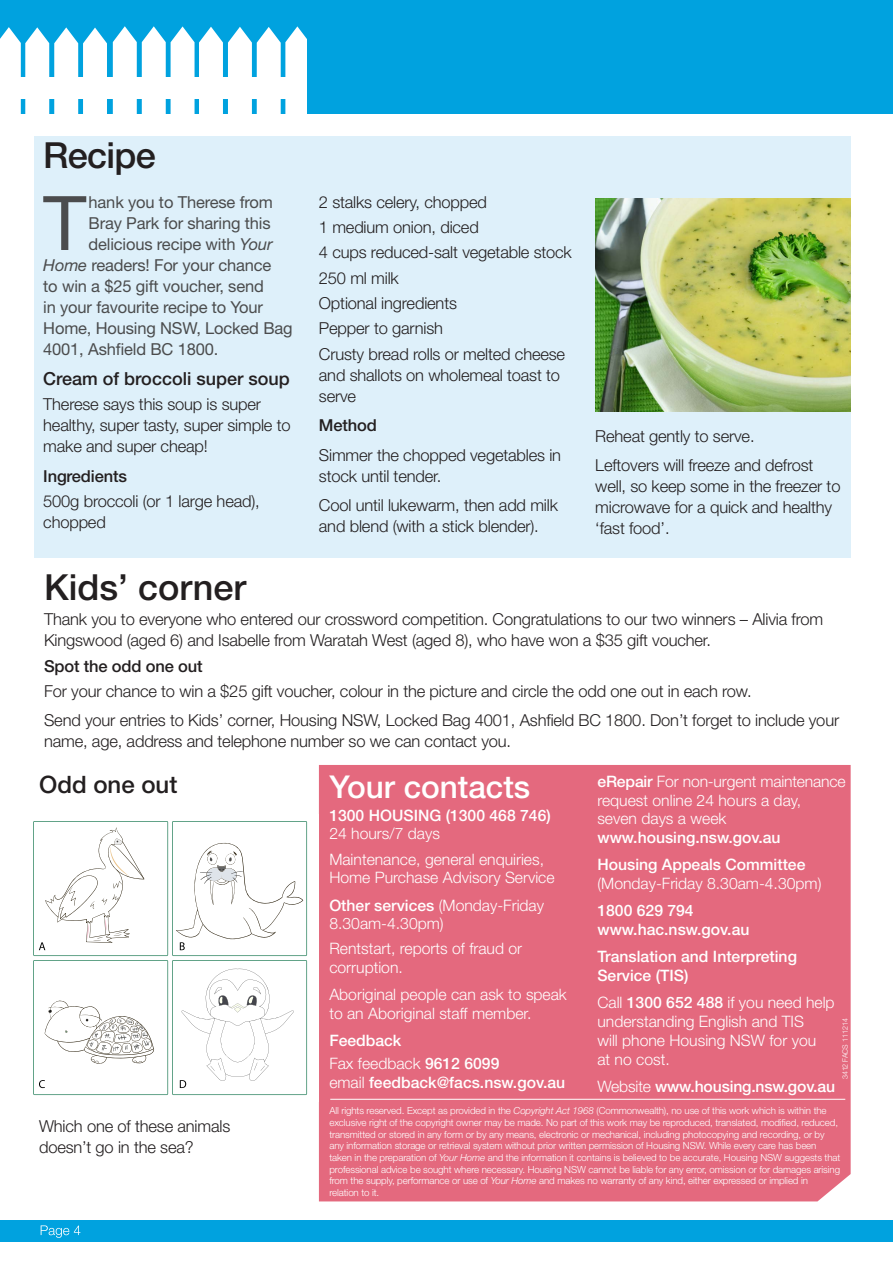
<style>
.page{position:relative;width:893px;height:1263px;background:#fff}
.page>*{position:absolute;margin:0;border:0;box-sizing:border-box;transform-origin:0 0}
.First_para{font:75.3px "Helvetica Neue LT";color:#4b4c4d}
.Head1{font:500 36px "Helvetica Neue LT";color:#231f20}
.t1{font:500 31.5px "Helvetica Neue LT";color:#fff}
.Head_2{font:500 24px "Helvetica Neue LT";color:#231f20}
.Head_3{font:500 18px "Helvetica Neue LT";color:#231f20}
.Body_copy{font:300 16.5px/21px "Helvetica Neue LT";letter-spacing:-.01em;color:#231f20}
.First_para-2{font:16.5px "Helvetica Neue LT";letter-spacing:-.01em;color:#4b4c4d}
.Body_copy-2{font:500 16.5px "Helvetica Neue LT";letter-spacing:-.01em;color:#231f20}
.Body_2{font:300 15.75px/18.8px "Helvetica Neue LT";color:#fff}
.Body_2-2{font:500 15.75px/18.8px "Helvetica Neue LT";color:#fff}
.Body_copy-3{font:300 9.75px/11.7px "Helvetica Neue LT";letter-spacing:-.01em;color:#fff}
.Body_3{font:300 7.5px "Helvetica Neue LT";color:#fff;scale:.95 1}
.s1{font-style:italic}
.s2{font-weight:300}
.s3{font-weight:500}
</style>
<div class="page">
<div style="left:34px;top:136px;width:817px;height:422px;background:#def0fa"></div>
<div style="left:0;top:1220px;width:893px;height:22px;background:#00a2df"></div>
<div style="left:0;top:0;width:893px;height:114px;background:#00a2df"></div>
<svg style="left:0;top:27px;width:107px;height:87px"></svg>
<svg style="left:113px;top:26px;width:194px;height:88px"></svg>
<div style="left:0;top:78px;width:307px;height:21px;background:#fff"></div>
<div style="left:319px;top:765px;width:532px;height:436px;background:#e4697e"></div>
<svg style="left:41px;top:1225px;width:39px;height:13px"></svg>
<hr style="left:330px;top:1099px;width:515px;height:1px;background:#fff">
<img style="left:595px;top:198px;width:255px;height:214px">
<svg style="left:33px;top:821px;width:274px;height:274px"></svg>
<p class="Head1" style="left:43px;top:134px;width:114px">Recipe</p>
<p class="First_para" style="left:43px;top:178px;width:45px">T</p>
<p class="First_para-2" style="left:89px;top:192px;width:186px">hank you to Therese from</p>
<p class="First_para-2" style="left:89px;top:213px;width:183px">Bray Park for sharing this</p>
<p class="First_para-2" style="left:89px;top:234px;width:186px">delicious recipe with <span class="s1">Your</span></p>
<p class="First_para-2" style="left:43px;top:255px;width:230px"><span class="s1">Home</span> readers! For your chance</p>
<p class="First_para-2" style="left:43px;top:276px;width:222px">to win a $25 gift voucher, send</p>
<p class="First_para-2" style="left:43px;top:297px;width:221px">in your favourite recipe to Your</p>
<p class="First_para-2" style="left:43px;top:318px;width:251px">Home, Housing NSW, Locked Bag</p>
<p class="First_para-2" style="left:43px;top:339px;width:177px">4001, Ashfield BC 1800.</p>
<p class="Head_3" style="left:43px;top:368px;width:248px">Cream of broccoli super soup</p>
<p class="Body_copy" style="left:43px;top:394px;width:249px">Therese says this soup is super healthy, super tasty, super simple to make and super cheap!</p>
<p class="Body_copy-2" style="left:43px;top:466px;width:85px">Ingredients</p>
<p class="Body_copy" style="left:43px;top:490px;width:218px">500g broccoli (or 1 large head), chopped</p>
<p class="Body_copy" style="left:319px;top:191px;width:169px">2 stalks celery, chopped</p>
<p class="Body_copy" style="left:319px;top:216px;width:161px">1 medium onion, diced</p>
<p class="Body_copy" style="left:319px;top:242px;width:254px">4 cups reduced-salt vegetable stock</p>
<p class="Body_copy" style="left:319px;top:267px;width:81px">250 ml milk</p>
<p class="Body_copy" style="left:319px;top:292px;width:140px">Optional ingredients</p>
<p class="Body_copy" style="left:319px;top:318px;width:126px">Pepper to garnish</p>
<p class="Body_copy" style="left:319px;top:343px;width:248px">Crusty bread rolls or melted cheese and shallots on wholemeal toast to serve</p>
<p class="Body_copy-2" style="left:319px;top:415px;width:59px">Method</p>
<p class="Body_copy" style="left:319px;top:444px;width:244px">Simmer the chopped vegetables in stock until tender.</p>
<p class="Body_copy" style="left:319px;top:494px;width:241px">Cool until lukewarm, then add milk and blend (with a stick blender).</p>
<p class="Body_copy" style="left:595px;top:425px;width:161px">Reheat gently to serve.</p>
<p class="Body_copy" style="left:595px;top:454px;width:247px">Leftovers will freeze and defrost well, so keep some in the freezer to microwave for a quick and healthy ‘fast food’.</p>
<p class="Head1" style="left:44px;top:565px;width:204px">Kids’ corner</p>
<p class="Body_copy" style="left:44px;top:609px;width:781px">Thank you to everyone who entered our crossword competition. Congratulations to our two winners – Alivia from<br>Kingswood (aged 6) and Isabelle from Waratah West (aged 8), who have won a $35 gift voucher.</p>
<p class="Body_copy-2" style="left:44px;top:656px;width:160px">Spot the odd one out</p>
<p class="Body_copy" style="left:44px;top:680px;width:709px">For your chance to win a $25 gift voucher, colour in the picture and circle the odd one out in each row.</p>
<p class="Body_copy" style="left:44px;top:710px;width:797px">Send your entries to Kids’ corner, Housing NSW, Locked Bag 4001, Ashfield BC 1800. Don’t forget to include your name, age, address and telephone number so we can contact you.</p>
<p class="Head_2" style="left:39px;top:770px;width:140px">Odd one out</p>
<p class="Body_copy" style="left:39px;top:1115px;width:193px">Which one of these animals doesn’t go in the sea?</p>
<p class="t1" style="left:330px;top:767px;width:202px">Your contacts</p>
<p class="Body_2-2" style="left:329px;top:805px;width:223px">1300 HOUSING (1300 468 746)<br><span class="s2">24 hours/7 days</span></p>
<p class="Body_2" style="left:329px;top:849px;width:227px">Maintenance, general enquiries,<br>Home Purchase Advisory Service</p>
<p class="Body_2" style="left:329px;top:895px;width:216px"><span class="s3">Other services</span> (Monday-Friday<br>8.30am-4.30pm)</p>
<p class="Body_2" style="left:329px;top:939px;width:194px">Rentstart, reports of fraud or corruption.</p>
<p class="Body_2" style="left:329px;top:985px;width:239px">Aboriginal people can ask to speak to an Aboriginal staff member.</p>
<p class="Body_2-2" style="left:329px;top:1031px;width:74px">Feedback</p>
<p class="Body_2-2" style="left:329px;top:1054px;width:237px"><span class="s2">Fax feedback</span> 9612 6099<br><span class="s2">email</span> feedback@facs.nsw.gov.au</p>
<p class="Body_2" style="left:597px;top:772px;width:250px"><span class="s3">eRepair</span> For non-urgent maintenance request online 24 hours a day,<br>seven days a week <span class="s3">www.housing.nsw.gov.au</span></p>
<p class="Body_2" style="left:597px;top:855px;width:226px"><span class="s3">Housing Appeals Committee </span>(Monday-Friday 8.30am-4.30pm)</p>
<p class="Body_2-2" style="left:597px;top:901px;width:154px">1800 629 794 www.hac.nsw.gov.au</p>
<p class="Body_2-2" style="left:597px;top:947px;width:201px">Translation and Interpreting<br>Service (TIS)</p>
<p class="Body_2" style="left:597px;top:993px;width:239px">Call <span class="s3">1300 652 488</span> if you need help understanding English and TIS<br>will phone Housing NSW for you<br>at no cost.</p>
<p class="Body_2-2" style="left:597px;top:1077px;width:239px"><span class="s2">Website</span> www.housing.nsw.gov.au</p>
<p class="Body_copy-3" style="left:329px;top:1104px;width:512px">All rights reserved. Except as provided in the <span class="s1">Copyright Act 1968</span> (Commonwealth), no use of this work which is within the exclusive right of the copyright owner may be made. No part of this work may be reproduced, translated, modified, reduced, transmitted or stored in any form or by any means, electronic or mechanical, including photocopying and recording, or by any information storage or retrieval system without prior written permission of Housing NSW. While every care has been taken in the preparation of <span class="s1">Your Home</span> and the information it contains is believed to be accurate, Housing NSW suggests that professional advice be sought where necessary. Housing NSW cannot be liable for any error, omission or for damages arising from the supply, performance or use of <span class="s1">Your Home</span> and makes no warranty of any kind, either expressed or implied in<br>relation to it.</p>
<p class="Body_3" style="left:841px;top:1079px;width:66px;rotate:-90deg">3412 FACS 111214</p>
</div>
